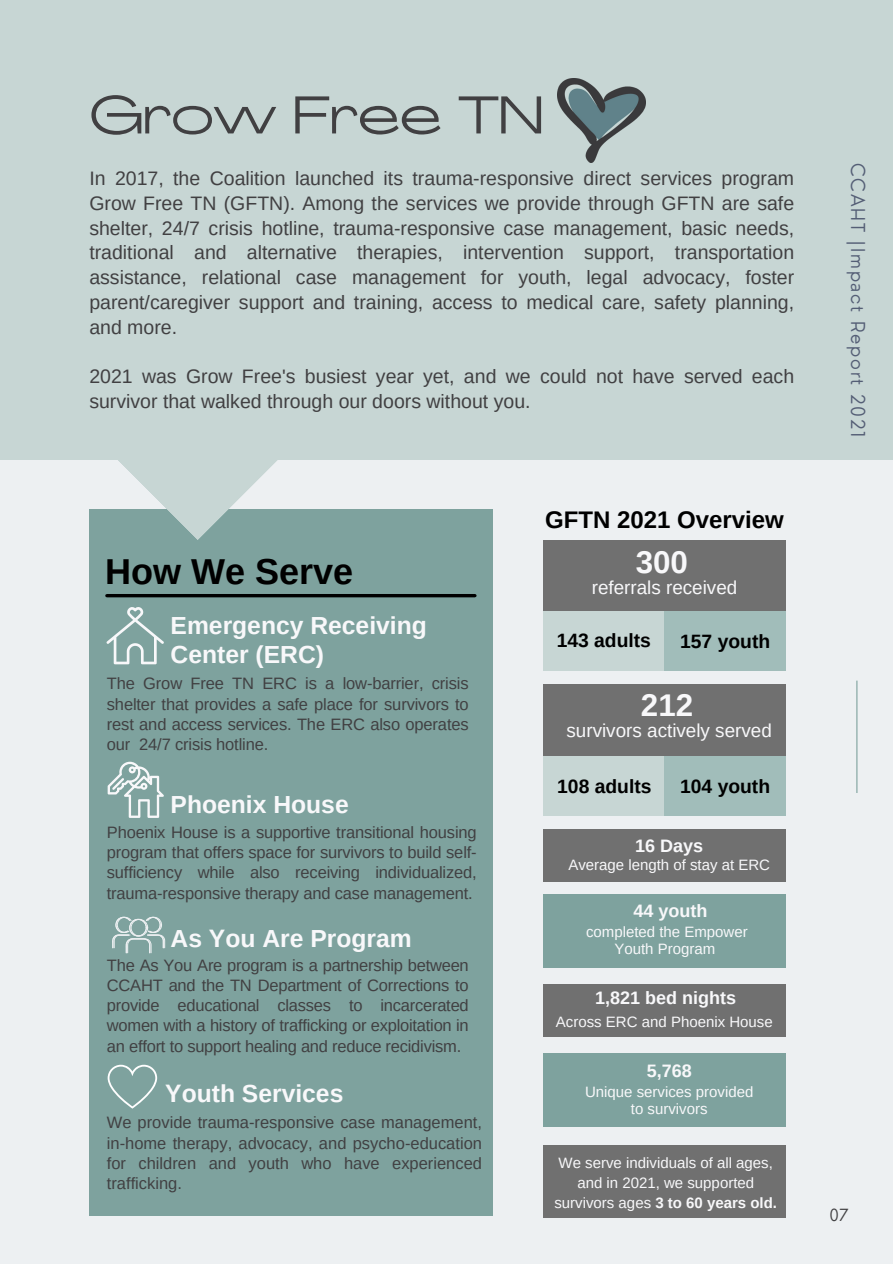
<style>
.page{position:relative;width:893px;height:1264px;background:#fff}
.page>*{position:absolute;margin:0;border:0;box-sizing:border-box;transform-origin:0 0}
.t1{font:52.5px "Agrandir Grand";color:#414042}
.t2{font:700 36px "Arimo";color:#000}
.t3{font:700 31.35px "Arimo";color:#f8f8fa}
.t4{font:700 24.6px/29.2px "Arimo";color:#f8f8fa}
.t5{font:700 24px "Arimo";color:#000}
.t6{font:19.5px/24.8px "Arimo";color:#414042;text-align:justify}
.t7{font:700 19.35px "Arimo";color:#000}
.t8{font:18.9px "Arimo";color:#f8f8fa}
.t9{font:300 18.75px "Nourd";letter-spacing:.09em;color:#545e75}
.t10{font:700 18px "Arimo";color:#f8f8fa}
.t11{font:16.5px/20.2px "Arimo";letter-spacing:-.01em;color:#414042;text-align:justify}
.t12{font:300 16.35px "Nourd";color:#414042}
.t13{font:15px/16.8px "Arimo";color:#f8f8fa;text-align:center}
.t14{font:700 15px "Arimo";color:#f8f8fa}
.s1{font-weight:400}
</style>
<div class="page">
<div style="left:0;top:0;width:892px;height:1263px;background:#edf0f2"></div>
<div style="left:0;top:0;width:892px;height:460px;background:#c7d6d4"></div>
<img style="left:557px;top:78px;width:88px;height:84px">
<div style="left:89px;top:508px;width:403px;height:707px;background:#7ea29e"></div>
<svg style="left:117px;top:460px;width:161px;height:80px"></svg>
<div style="left:543px;top:684px;width:242px;height:73px;background:#707070"></div>
<div style="left:543px;top:829px;width:242px;height:52px;background:#707070"></div>
<div style="left:543px;top:1053px;width:242px;height:73px;background:#7ea29e"></div>
<div style="left:543px;top:894px;width:242px;height:73px;background:#7ea29e"></div>
<div style="left:543px;top:1144px;width:242px;height:73px;background:#707070"></div>
<div style="left:543px;top:983px;width:242px;height:53px;background:#707070"></div>
<div style="left:543px;top:756px;width:121px;height:59px;background:#c7d6d4"></div>
<div style="left:664px;top:756px;width:121px;height:59px;background:#a1bdba"></div>
<hr style="left:856px;top:680px;width:1px;height:113px;background:#7ea29e">
<hr style="left:107px;top:594px;width:368px;height:3px;background:#000">
<svg style="left:106px;top:607px;width:58px;height:57px"></svg>
<svg style="left:108px;top:761px;width:56px;height:57px"></svg>
<svg style="left:112px;top:916px;width:53px;height:37px"></svg>
<svg style="left:108px;top:1064px;width:49px;height:44px"></svg>
<div style="left:543px;top:540px;width:242px;height:71px;background:#707070"></div>
<div style="left:543px;top:611px;width:121px;height:59px;background:#c7d6d4"></div>
<div style="left:664px;top:611px;width:121px;height:59px;background:#a1bdba"></div>
<h5 class="t1" style="left:89px;top:94px;width:456px">Grow Free TN</h5>
<h6 class="t6" style="left:89px;top:166px;width:706px">In 2017, the Coalition launched its trauma-responsive direct services program Grow Free TN (GFTN). Among the services we provide through GFTN are safe shelter, 24/7 crisis hotline, trauma-responsive case management, basic needs, traditional and alternative therapies, intervention support, transportation assistance, relational case management for youth, legal advocacy, foster parent/caregiver support and training, access to medical care, safety planning, and more.</h6>
<h5 class="t6" style="left:89px;top:364px;width:706px">2021 was Grow Free's busiest year yet, and we could not have served each survivor that walked through our doors without you.</h5>
<h5 class="t2" style="left:105px;top:551px;width:249px">How We Serve</h5>
<h3 class="t4" style="left:170px;top:610px;width:258px">Emergency Receiving<br>Center (ERC)</h3>
<h5 class="t11" style="left:107px;top:673px;width:363px">The Grow Free TN ERC is a low-barrier, crisis shelter that provides a safe place for survivors to rest and access services. The ERC also operates our 24/7 crisis hotline.</h5>
<h6 class="t4" style="left:170px;top:790px;width:180px">Phoenix House</h6>
<p class="t11" style="left:107px;top:822px;width:371px">Phoenix House is a supportive transitional housing program that offers space for survivors to build self&shy;sufficiency while also receiving individualized, trauma-responsive therapy and case management.</p>
<h5 class="t4" style="left:170px;top:923px;width:243px">As You Are Program</h5>
<h5 class="t11" style="left:107px;top:954px;width:363px">The As You Are program is a partnership between CCAHT and the TN Department of Corrections to provide educational classes to incarcerated women with a history of trafficking or exploitation in an effort to support healing and reduce recidivism.</h5>
<h5 class="t4" style="left:165px;top:1078px;width:180px">Youth Services</h5>
<p class="t11" style="left:107px;top:1112px;width:376px">We provide trauma-responsive case management, in-home therapy, advocacy, and psycho-education for children and youth who have experienced trafficking.</p>
<p class="t5" style="left:545px;top:506px;width:240px">GFTN 2021 Overview</p>
<h6 class="t3" style="left:635px;top:544px;width:54px">300</h6>
<h4 class="t8" style="left:591px;top:577px;width:147px">referrals received</h4>
<p class="t7" style="left:556px;top:630px;width:96px">143 adults</p>
<p class="t7" style="left:680px;top:630px;width:91px">157 youth</p>
<h6 class="t3" style="left:641px;top:687px;width:54px">212</h6>
<h4 class="t8" style="left:566px;top:719px;width:207px">survivors actively served</h4>
<p class="t7" style="left:557px;top:775px;width:96px">108 adults</p>
<h3 class="t7" style="left:680px;top:775px;width:91px">104 youth</h3>
<p class="t10" style="left:635px;top:836px;width:70px">16 Days</p>
<p class="t13" style="left:568px;top:856px;width:203px">Average length of stay at ERC</p>
<p class="t10" style="left:633px;top:900px;width:75px">44 youth</p>
<h4 class="t13" style="left:586px;top:923px;width:163px">completed the Empower<br>Youth Program</h4>
<h4 class="t10" style="left:595px;top:988px;width:142px">1,821 bed nights</h4>
<h4 class="t13" style="left:556px;top:1013px;width:218px">Across ERC and Phoenix House</h4>
<p class="t10" style="left:646px;top:1060px;width:47px">5,768</p>
<p class="t13" style="left:585px;top:1083px;width:170px">Unique services provided to survivors</p>
<h2 class="t13" style="left:558px;top:1152px;width:216px;line-height:20.2px">We serve individuals of all ages, and in 2021, we supported</h2>
<p class="t14" style="left:554px;top:1194px;width:224px"><span class="s1">survivors ages</span> 3 to 60 years old.</p>
<h1 class="t9" style="left:869px;top:163px;width:275px;rotate:90deg">CCAHT |Impact Report 2021</h1>
<h6 class="t12" style="left:829px;top:1204px;width:21px">07</h6>
</div>
